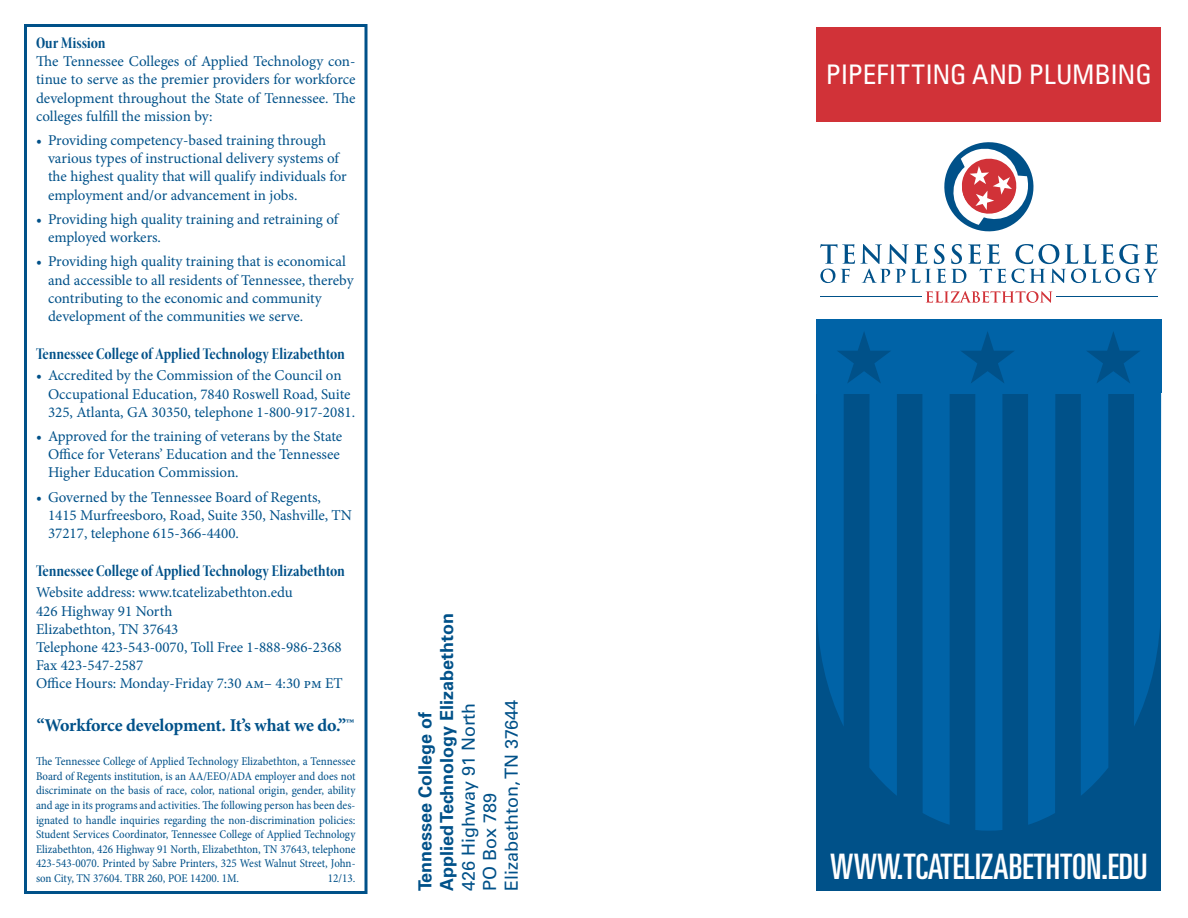
<style>
.page{position:relative;width:1188px;height:918px;background:#fff}
.page>*{position:absolute;margin:0;border:0;box-sizing:border-box;transform-origin:0 0}
.t1{font:ultra-condensed 35.1px "Univers LT Std";color:#fff}
.t2{font:condensed 27px "Univers LT Std";color:#fff}
.t3{font:700 18px/21.6px "Univers LT Std";color:#005189}
.t4{font:18px/21.6px "Univers LT Std";color:#005189}
.t5{font:700 18px "Minion Pro";letter-spacing:-.015em;color:#005189}
.t6{font:16.5px "Minion Pro Bold Cn Disp";color:#005189}
.t7{font:15px/18.1px "Minion Pro";color:#005189}
.t8{font:condensed 12px/14.5px "Minion Pro";color:#005189;text-align:justify}
</style>
<div class="page">
<svg style="left:24px;top:24px;width:344px;height:870px"></svg>
<svg style="left:926px;top:291px;width:126px;height:11px"></svg>
<svg style="left:944px;top:143px;width:90px;height:89px"></svg>
<hr style="left:1056px;top:296px;width:102px;height:1px;background:#005189">
<hr style="left:820px;top:296px;width:102px;height:1px;background:#005189">
<svg style="left:820px;top:244px;width:338px;height:39px"></svg>
<div style="left:817px;top:27px;width:344px;height:95px;background:#d13238"></div>
<div style="left:817px;top:320px;width:344px;height:571px;background:#005189"></div>
<div style="left:975px;top:394px;width:27px;height:437px;background:#0063a7"></div>
<div style="left:1028px;top:394px;width:27px;height:431px;background:#0063a7"></div>
<div style="left:1081px;top:394px;width:27px;height:401px;background:#0063a7"></div>
<svg style="left:1134px;top:394px;width:27px;height:332px;background:#0060a3"></svg>
<svg style="left:922px;top:394px;width:28px;height:431px;background:#0062a5"></svg>
<svg style="left:869px;top:394px;width:28px;height:402px;background:#0061a5"></svg>
<svg style="left:817px;top:394px;width:27px;height:332px;background:#0060a3"></svg>
<div style="left:817px;top:320px;width:344px;height:74px;background:#0063a7"></div>
<svg style="left:961px;top:332px;width:53px;height:51px"></svg>
<svg style="left:838px;top:332px;width:52px;height:51px"></svg>
<svg style="left:1087px;top:332px;width:53px;height:51px"></svg>
<p class="t6" style="left:36px;top:32px;width:71px">Our Mission</p>
<p class="t7" style="left:36px;top:52px;width:321px;text-align:justify">The Tennessee Colleges of Applied Technology con&shy;tinue to serve as the premier providers for workforce development throughout the State of Tennessee. The colleges fulfill the mission by:</p>
<p class="t7" style="left:48px;top:131px;width:300px;text-indent:-12px">• Providing competency-based training through various types of instructional delivery systems of the highest quality that will qualify individuals for employment and/or advancement in jobs.</p>
<p class="t7" style="left:48px;top:210px;width:292px;text-indent:-12px">• Providing high quality training and retraining of employed workers.</p>
<p class="t7" style="left:48px;top:253px;width:307px;text-indent:-12px">• Providing high quality training that is economical and accessible to all residents of Tennessee, thereby contributing to the economic and community development of the communities we serve.</p>
<p class="t6" style="left:36px;top:343px;width:310px">Tennessee College of Applied Technology Elizabethton</p>
<p class="t7" style="left:48px;top:367px;width:309px;text-indent:-12px">• Accredited by the Commission of the Council on<br>Occupational Education, 7840 Roswell Road, Suite<br>325, Atlanta, GA 30350, telephone 1-800-917-2081.</p>
<p class="t7" style="left:48px;top:427px;width:296px;text-indent:-12px">• Approved for the training of veterans by the State<br>Office for Veterans’ Education and the Tennessee<br>Higher Education Commission.</p>
<p class="t7" style="left:48px;top:488px;width:306px;text-indent:-12px">• Governed by the Tennessee Board of Regents,<br>1415 Murfreesboro, Road, Suite 350, Nashville, TN<br>37217, telephone 615-366-4400.</p>
<p class="t6" style="left:36px;top:560px;width:310px">Tennessee College of Applied Technology Elizabethton</p>
<p class="t7" style="left:36px;top:584px;width:308px">Website address: www.tcatelizabethton.edu<br>426 Highway 91 North<br>Elizabethton, TN 37643<br>Telephone 423-543-0070, Toll Free 1-888-986-2368<br>Fax 423-547-2587<br>Office Hours: Monday-Friday 7:30 am– 4:30 pm ET</p>
<p class="t5" style="left:37px;top:713px;width:319px">“Workforce development. It’s what we do.”™</p>
<p class="t8" style="left:36px;top:754px;width:321px">The Tennessee College of Applied Technology Elizabethton, a Tennessee Board of Regents institution, is an AA/EEO/ADA employer and does not discriminate on the basis of race, color, national origin, gender, ability and age in its programs and activities. The following person has been des&shy;ignated to handle inquiries regarding the non-discrimination policies:<br>Student Services Coordinator, Tennessee College of Applied Technology Elizabethton, 426 Highway 91 North, Elizabethton, TN 37643, telephone 423-543-0070. Printed by Sabre Printers, 325 West Walnut Street, John&shy;son City, TN 37604. TBR 260, POE 14200. 1M.</p>
<p class="t8" style="left:328px;top:871px;width:29px">12/13.</p>
<p class="t3" style="left:415px;top:891px;width:279px;rotate:-90deg">Tennessee College of<br>Applied Technology Elizabethton</p>
<p class="t4" style="left:458px;top:891px;width:193px;rotate:-90deg">426 Highway 91 North<br>PO Box 789<br>Elizabethton, TN 37644</p>
<h2 class="t2" style="left:826px;top:57px;width:327px">PIPEFITTInG AND PLUMBING</h2>
<h1 class="t1" style="left:830px;top:847px;width:319px">WWW.TCATELIZABETHTON.EDU</h1>
</div>
